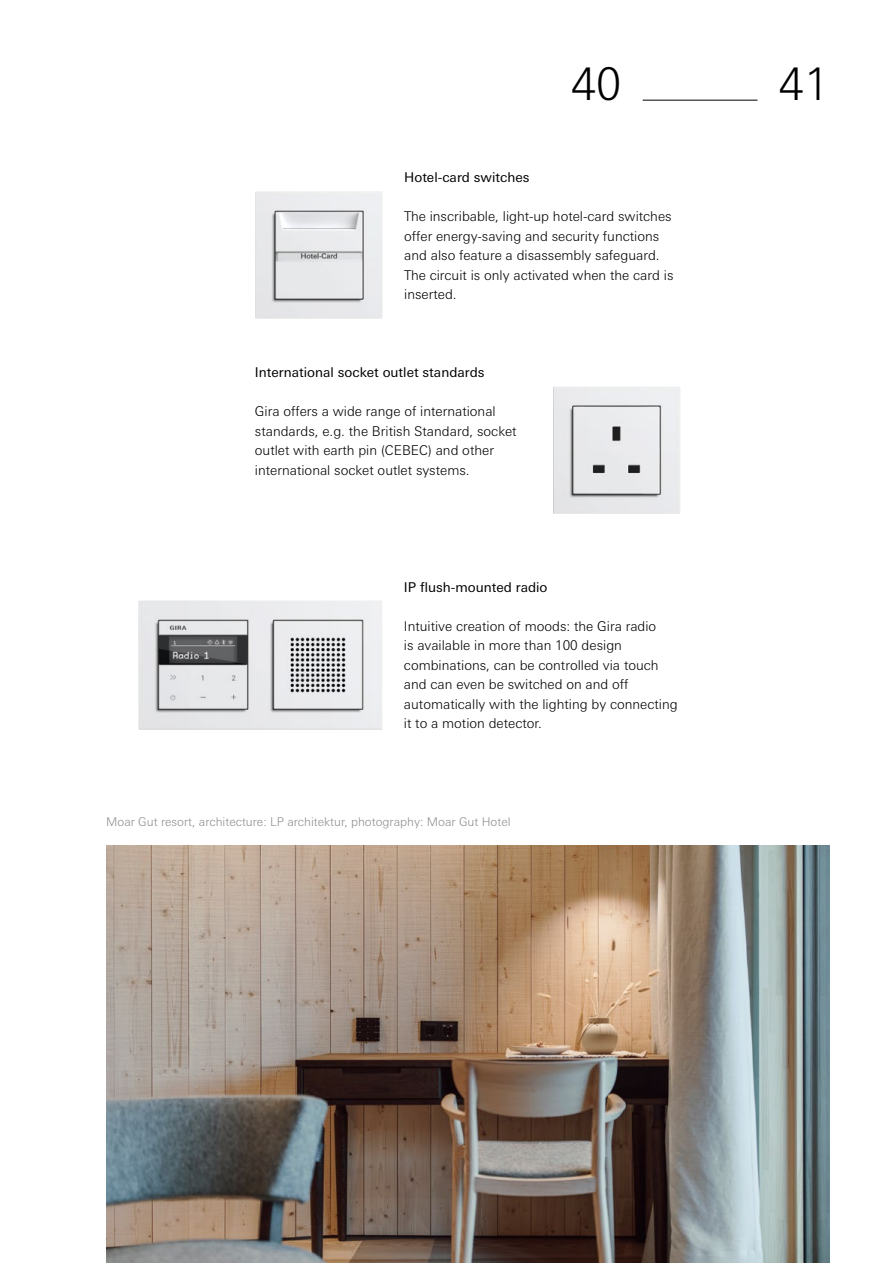
<style>
.page{position:relative;width:893px;height:1263px;background:#fff}
.page>*{position:absolute;margin:0;border:0;box-sizing:border-box;transform-origin:0 0}
.t1{font:300 45px "Univers Next W1 G";color:#000}
.t2{font:300 13.5px/19.5px "Univers Next W1 G";color:#000}
.t3{font:13.5px "Univers Next W1 G";color:#000}
.t4{font:300 12px "Univers Next W1 G";color:#8d8d8c}
</style>
<div class="page">
<hr style="left:643px;top:100px;width:114px;height:1px;background:#000">
<img style="left:139px;top:600px;width:243px;height:129px">
<img style="left:255px;top:191px;width:128px;height:127px">
<img style="left:553px;top:387px;width:127px;height:127px">
<img style="left:106px;top:845px;width:723px;height:418px">
<h1 class="t1" style="left:571px;top:58px;width:52px">40</h1>
<h1 class="t1" style="left:779px;top:58px;width:52px">41</h1>
<p class="t3" style="left:404px;top:170px;width:127px">Hotel-card switches</p>
<p class="t2" style="left:404px;top:207px;width:271px">The inscribable, light-up hotel-card switches offer energy-saving and security functions and also feature a disassembly safeguard.<br>The circuit is only activated when the card is inserted.</p>
<p class="t3" style="left:255px;top:365px;width:231px">International socket outlet standards</p>
<p class="t2" style="left:255px;top:402px;width:263px">Gira offers a wide range of international standards, e.g. the British Standard, socket outlet with earth pin (CEBEC) and other international socket outlet systems.</p>
<p class="t3" style="left:404px;top:579px;width:145px">IP flush-mounted radio</p>
<p class="t2" style="left:404px;top:616px;width:275px">Intuitive creation of moods: the Gira radio<br>is available in more than 100 design combinations, can be controlled via touch and can even be switched on and off automatically with the lighting by connecting it to a motion detector.</p>
<p class="t4" style="left:106px;top:814px;width:406px">Moar Gut resort, architecture: LP architektur, photography: Moar Gut Hotel</p>
</div>
